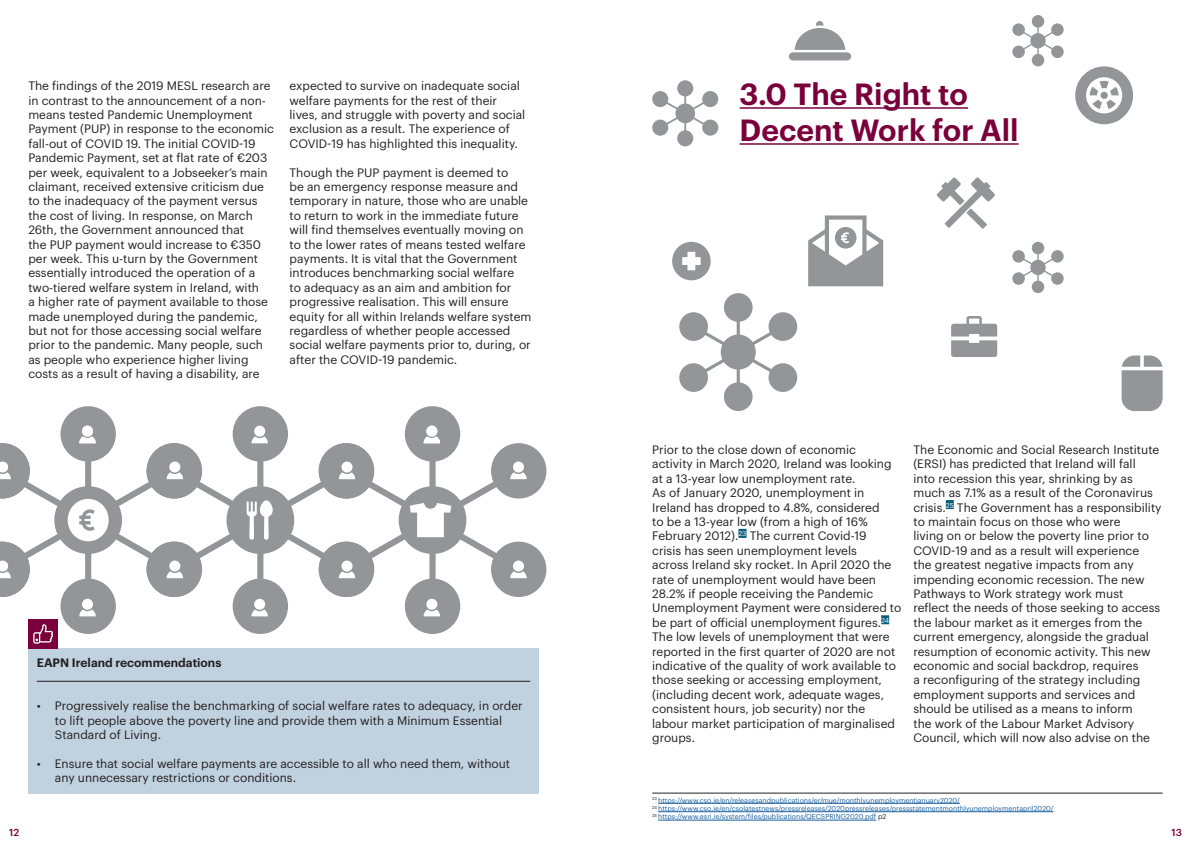
<style>
.page{position:relative;width:1191px;height:842px;background:#fff}
.page>*{position:absolute;margin:0;border:0;box-sizing:border-box;transform-origin:0 0}
.t1{font:600 30px/36px "Graphik";color:#7a003b}
.t2{font:12px/14.4px "Graphik";color:#231f20}
.t3{font:600 12px "Graphik";color:#231f20}
.t4{font:500 10px "Graphik";color:#7a003b}
.t5{font:7px/8.4px "Graphik";color:#175d9e}
.s1{color:#231f20}
</style>
<div class="page">
<div style="left:28px;top:649px;width:511px;height:145px;background:#c0d1df"></div>
<hr style="left:37px;top:681px;width:493px;height:1px;background:#231f20">
<div style="left:738px;top:529px;width:8px;height:9px;background:#085c7c"></div>
<div style="left:881px;top:615px;width:8px;height:9px;background:#085c7c"></div>
<div style="left:945px;top:500px;width:8px;height:9px;background:#085c7c"></div>
<hr style="left:739px;top:107px;width:229px;height:2px;background:#7a003b">
<hr style="left:739px;top:143px;width:279px;height:2px;background:#7a003b">
<hr style="left:658px;top:803px;width:302px;height:1px;background:#175d9e">
<hr style="left:658px;top:811px;width:395px;height:1px;background:#175d9e">
<hr style="left:658px;top:820px;width:218px;height:1px;background:#175d9e">
<hr style="left:652px;top:793px;width:510px;height:1px;background:#231f20">
<div style="left:28px;top:619px;width:30px;height:30px;background:#7a003b"></div>
<svg style="left:202px;top:406px;width:117px;height:228px"></svg>
<svg style="left:53px;top:406px;width:149px;height:228px"></svg>
<svg style="left:319px;top:406px;width:227px;height:228px"></svg>
<div style="left:341px;top:461px;width:11px;height:11px;background:#fff;border-radius:50%"></div>
<svg style="left:339px;top:472px;width:16px;height:7px"></svg>
<div style="left:513px;top:461px;width:11px;height:11px;background:#fff;border-radius:50%"></div>
<svg style="left:510px;top:472px;width:17px;height:7px"></svg>
<div style="left:169px;top:461px;width:11px;height:11px;background:#fff;border-radius:50%"></div>
<svg style="left:167px;top:472px;width:16px;height:7px"></svg>
<svg style="left:0;top:443px;width:53px;height:201px"></svg>
<div style="left:341px;top:560px;width:11px;height:11px;background:#fff;border-radius:50%"></div>
<svg style="left:339px;top:571px;width:16px;height:7px"></svg>
<div style="left:513px;top:560px;width:11px;height:11px;background:#fff;border-radius:50%"></div>
<svg style="left:510px;top:571px;width:17px;height:7px"></svg>
<div style="left:169px;top:560px;width:11px;height:11px;background:#fff;border-radius:50%"></div>
<svg style="left:167px;top:571px;width:16px;height:7px"></svg>
<div style="left:254px;top:426px;width:11px;height:11px;background:#fff;border-radius:50%"></div>
<svg style="left:251px;top:436px;width:17px;height:7px"></svg>
<div style="left:82px;top:426px;width:11px;height:11px;background:#fff;border-radius:50%"></div>
<svg style="left:79px;top:436px;width:17px;height:7px"></svg>
<div style="left:426px;top:426px;width:11px;height:11px;background:#fff;border-radius:50%"></div>
<svg style="left:423px;top:436px;width:17px;height:7px"></svg>
<div style="left:254px;top:599px;width:11px;height:11px;background:#fff;border-radius:50%"></div>
<svg style="left:251px;top:609px;width:17px;height:7px"></svg>
<div style="left:82px;top:599px;width:11px;height:11px;background:#fff;border-radius:50%"></div>
<svg style="left:79px;top:609px;width:17px;height:7px"></svg>
<div style="left:426px;top:599px;width:11px;height:11px;background:#fff;border-radius:50%"></div>
<svg style="left:423px;top:609px;width:17px;height:7px"></svg>
<svg style="left:68px;top:499px;width:41px;height:42px"></svg>
<svg style="left:247px;top:500px;width:26px;height:40px"></svg>
<svg style="left:410px;top:503px;width:41px;height:34px"></svg>
<svg style="left:679px;top:293px;width:118px;height:118px"></svg>
<svg style="left:1012px;top:242px;width:51px;height:51px"></svg>
<svg style="left:1012px;top:15px;width:51px;height:51px"></svg>
<svg style="left:652px;top:80px;width:66px;height:66px"></svg>
<svg style="left:808px;top:215px;width:75px;height:71px"></svg>
<svg style="left:937px;top:177px;width:58px;height:52px"></svg>
<svg style="left:951px;top:316px;width:46px;height:41px"></svg>
<svg style="left:672px;top:242px;width:38px;height:38px"></svg>
<svg style="left:1075px;top:66px;width:58px;height:58px"></svg>
<svg style="left:1121px;top:355px;width:41px;height:56px;background:#a4a6a8"></svg>
<svg style="left:789px;top:21px;width:62px;height:39px"></svg>
<p class="t2" style="left:28px;top:78px;width:247px">The findings of the 2019 MESL research are in contrast to the announcement of a non&shy;means tested Pandemic Unemployment Payment (PUP) in response to the economic fall-out of COVID 19. The initial COVID-19<br>Pandemic Payment, set at flat rate of €203 per week, equivalent to a Jobseeker’s main claimant, received extensive criticism due to the inadequacy of the payment versus the cost of living. In response, on March 26th, the Government announced that<br>the PUP payment would increase to €350 per week. This u-turn by the Government essentially introduced the operation of a two-tiered welfare system in Ireland, with<br>a higher rate of payment available to those made unemployed during the pandemic, but not for those accessing social welfare prior to the pandemic. Many people, such as people who experience higher living costs as a result of having a disability, are</p>
<p class="t2" style="left:289px;top:78px;width:237px">expected to survive on inadequate social welfare payments for the rest of their lives, and struggle with poverty and social exclusion as a result. The experience of COVID-19 has highlighted this inequality.</p>
<p class="t2" style="left:289px;top:164px;width:243px">Though the PUP payment is deemed to<br>be an emergency response measure and temporary in nature, those who are unable to return to work in the immediate future will find themselves eventually moving on to the lower rates of means tested welfare payments. It is vital that the Government introduces benchmarking social welfare<br>to adequacy as an aim and ambition for progressive realisation. This will ensure equity for all within Irelands welfare system regardless of whether people accessed social welfare payments prior to, during, or after the COVID-19 pandemic.</p>
<p class="t3" style="left:37px;top:653px;width:186px">EAPN Ireland recommendations</p>
<p class="t2" style="left:55px;top:698px;width:469px;text-indent:-18px">• Progressively realise the benchmarking of social welfare rates to adequacy, in order to lift people above the poverty line and provide them with a Minimum Essential<br>Standard of Living.</p>
<p class="t2" style="left:55px;top:755px;width:457px;text-indent:-18px">• Ensure that social welfare payments are accessible to all who need them, without any unnecessary restrictions or conditions.</p>
<h1 class="t1" style="left:739px;top:73px;width:280px">3.0 The Right to<br>Decent Work for All</h1>
<p class="t2" style="left:652px;top:441px;width:251px">Prior to the close down of economic<br>activity in March 2020, Ireland was looking at a 13-year low unemployment rate.<br>As of January 2020, unemployment in Ireland has dropped to 4.8%, considered<br>to be a 13-year low (from a high of 16% February 2012).<sup>23</sup> The current Covid-19<br>crisis has seen unemployment levels<br>across Ireland sky rocket. In April 2020 the rate of unemployment would have been 28.2% if people receiving the Pandemic Unemployment Payment were considered to be part of official unemployment figures.<sup>24<br></sup>The low levels of unemployment that were reported in the first quarter of 2020 are not indicative of the quality of work available to those seeking or accessing employment, (including decent work, adequate wages, consistent hours, job security) nor the labour market participation of marginalised groups.</p>
<p class="t2" style="left:913px;top:441px;width:250px">The Economic and Social Research Institute (ERSI) has predicted that Ireland will fall<br>into recession this year, shrinking by as much as 7.1% as a result of the Coronavirus crisis.<sup>25</sup> The Government has a responsibility to maintain focus on those who were<br>living on or below the poverty line prior to COVID-19 and as a result will experience<br>the greatest negative impacts from any impending economic recession. The new Pathways to Work strategy work must reflect the needs of those seeking to access the labour market as it emerges from the current emergency, alongside the gradual resumption of economic activity. This new economic and social backdrop, requires<br>a reconfiguring of the strategy including employment supports and services and should be utilised as a means to inform<br>the work of the Labour Market Advisory Council, which will now also advise on the</p>
<p class="t5" style="left:652px;top:795px;width:403px"><sup>23</sup> https://www.cso.ie/en/releasesandpublications/er/mue/monthlyunemploymentjanuary2020/<br><sup>24</sup> https://www.cso.ie/en/csolatestnews/pressreleases/2020pressreleases/pressstatementmonthlyunemploymentapril2020/<br><sup>25</sup> https://www.esri.ie/system/files/publications/QECSPRING2020.pdf <span class="s1">p2</span></p>
<p class="t4" style="left:9px;top:825px;width:11px">12</p>
<p class="t4" style="left:1171px;top:825px;width:12px">13</p>
</div>
